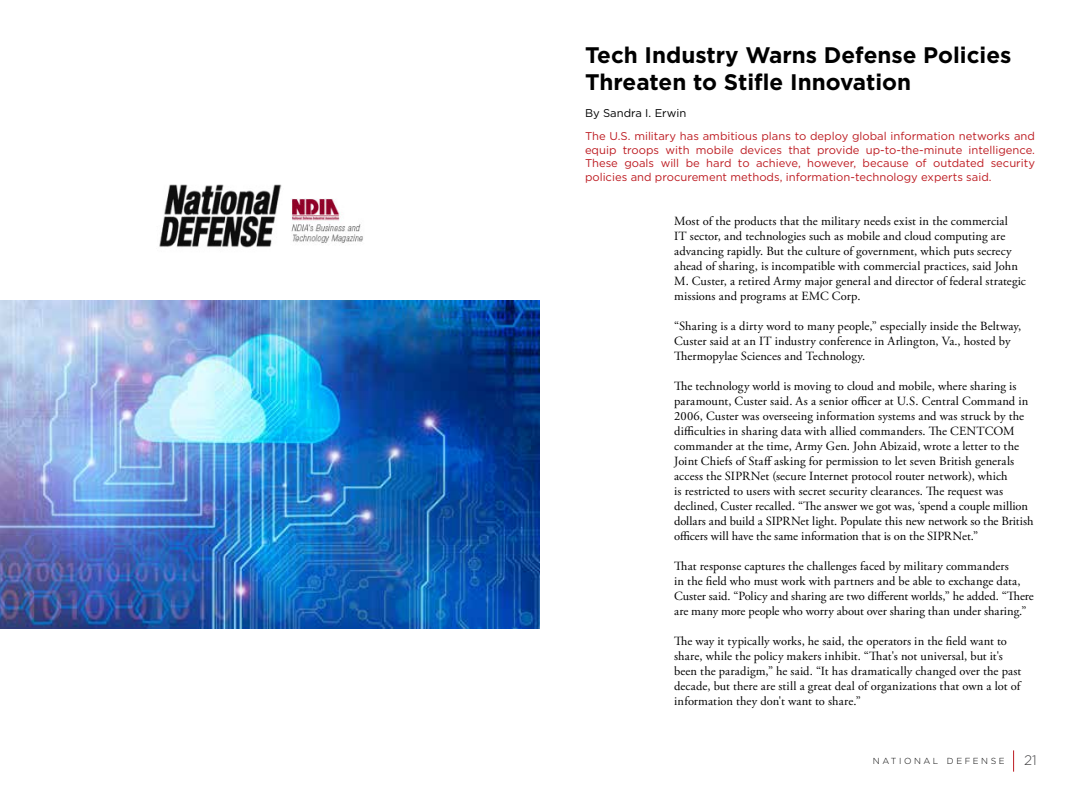
<style>
.page{position:relative;width:1080px;height:810px;background:#fff}
.page>*{position:absolute;margin:0;border:0;box-sizing:border-box;transform-origin:0 0}
.t1{font:700 22.5px/27px "Gotham";color:#000}
.t2{font:300 13.75px "Gotham";color:#414042}
.t3{font:12.5px/15px "Adobe Garamond Pro";letter-spacing:.005em;color:#000}
.t4{font:11.25px/13.5px "Gotham";color:#bd1b21;text-align:justify}
.t5{font:11.25px "Gotham";color:#000}
.t6{font:300 8.75px "Gotham";letter-spacing:.285em;color:#000}
</style>
<div class="page">
<svg style="left:1013px;top:750px;width:1px;height:22px"></svg>
<img style="left:159px;top:184px;width:204px;height:64px">
<img style="left:0;top:301px;width:540px;height:327px">
<h1 class="t1" style="left:585px;top:41px;width:428px">Tech Industry Warns Defense Policies<br>Threaten to Stifle Innovation</h1>
<p class="t5" style="left:585px;top:106px;width:103px">By Sandra I. Erwin</p>
<p class="t4" style="left:585px;top:129px;width:452px">The U.S. military has ambitious plans to deploy global information networks and equip troops with mobile devices that provide up-to-the-minute intelligence.<br>These goals will be hard to achieve, however, because of outdated security policies and procurement methods, information-technology experts said.</p>
<p class="t3" style="left:674px;top:214px;width:353px">Most of the products that the military needs exist in the commercial<br>IT sector, and technologies such as mobile and cloud computing are advancing rapidly. But the culture of government, which puts secrecy ahead of sharing, is incompatible with commercial practices, said John M. Custer, a retired Army major general and director of federal strategic missions and programs at EMC Corp.</p>
<p class="t3" style="left:674px;top:319px;width:349px">“Sharing is a dirty word to many people,” especially inside the Beltway,<br>Custer said at an IT industry conference in Arlington, Va., hosted by<br>Thermopylae Sciences and Technology.</p>
<p class="t3" style="left:674px;top:379px;width:361px">The technology world is moving to cloud and mobile, where sharing is paramount, Custer said. As a senior officer at U.S. Central Command in 2006, Custer was overseeing information systems and was struck by the difficulties in sharing data with allied commanders. The CENTCOM commander at the time, Army Gen. John Abizaid, wrote a letter to the Joint Chiefs of Staff asking for permission to let seven British generals access the SIPRNet (secure Internet protocol router network), which<br>is restricted to users with secret security clearances. The request was declined, Custer recalled. “The answer we got was, ‘spend a couple million dollars and build a SIPRNet light. Populate this new network so the British officers will have the same information that is on the SIPRNet.”</p>
<p class="t3" style="left:674px;top:559px;width:361px">That response captures the challenges faced by military commanders<br>in the field who must work with partners and be able to exchange data, Custer said. “Policy and sharing are two different worlds,” he added. “There are many more people who worry about over sharing than under sharing.”</p>
<p class="t3" style="left:674px;top:634px;width:349px">The way it typically works, he said, the operators in the field want to share, while the policy makers inhibit. “That's not universal, but it's been the paradigm,” he said. “It has dramatically changed over the past decade, but there are still a great deal of organizations that own a lot of information they don't want to share.”</p>
<p class="t6" style="left:873px;top:756px;width:133px">NATIONAL DEFENSE</p>
<p class="t2" style="left:1024px;top:752px;width:14px">21</p>
</div>
